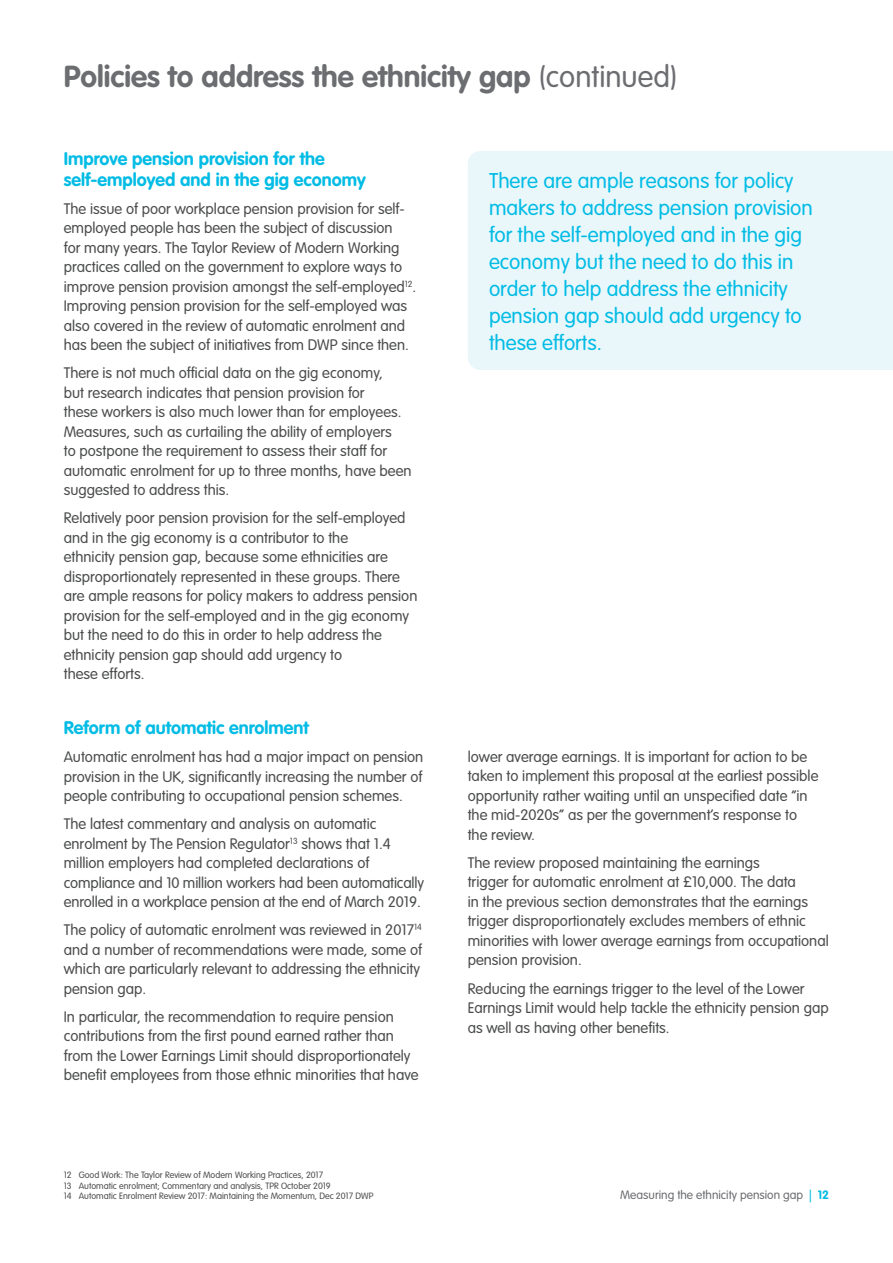
<style>
.page{position:relative;width:893px;height:1263px;background:#fff}
.page>*{position:absolute;margin:0;border:0;box-sizing:border-box;transform-origin:0 0}
.Main_Heading{font:700 30px "VAG Rounded Std";color:#6c6d70}
.Intro_Body_14_18{font:300 21px/27px "VAG Rounded Std";color:#02bce5}
.Sub-heading_1{font:700 18px/21px "VAG Rounded Std";color:#02bce5}
.Body_10_13{font:300 15px/19.5px "VAG Rounded Std";color:#4b4c4d}
.t1{font:300 12px "VAG Rounded Std";color:#6c6d70}
.Footnote{font:300 9px "VAG Rounded Std";color:#4b4c4d}
.s1{font-weight:300}
.s2{color:#02bce5}
.s3{font-weight:700;color:#02bce5}
</style>
<div class="page">
<div style="left:468px;top:151px;width:425px;height:219px;background:#e9f7fb"></div>
<p class="Main_Heading" style="left:64px;top:59px;width:615px">Policies to address the ethnicity gap <span class="s1">(continued)</span></p>
<p class="Sub-heading_1" style="left:64px;top:148px;width:304px">Improve pension provision for the self-employed and in the gig economy</p>
<p class="Body_10_13" style="left:64px;top:199px;width:354px">The issue of poor workplace pension provision for self&shy;employed people has been the subject of discussion<br>for many years. The Taylor Review of Modern Working practices called on the government to explore ways to improve pension provision amongst the self-employed<sup>12</sup>.<br>Improving pension provision for the self-employed was also covered in the review of automatic enrolment and has been the subject of initiatives from DWP since then.</p>
<p class="Body_10_13" style="left:64px;top:364px;width:349px">There is not much official data on the gig economy,<br>but research indicates that pension provision for<br>these workers is also much lower than for employees.<br>Measures, such as curtailing the ability of employers<br>to postpone the requirement to assess their staff for automatic enrolment for up to three months, have been suggested to address this.</p>
<p class="Body_10_13" style="left:64px;top:509px;width:355px">Relatively poor pension provision for the self-employed and in the gig economy is a contributor to the<br>ethnicity pension gap, because some ethnicities are disproportionately represented in these groups. There are ample reasons for policy makers to address pension provision for the self-employed and in the gig economy but the need to do this in order to help address the ethnicity pension gap should add urgency to<br>these efforts.</p>
<p class="Sub-heading_1" style="left:64px;top:718px;width:247px">Reform of automatic enrolment</p>
<p class="Body_10_13" style="left:64px;top:748px;width:361px;text-align:justify">Automatic enrolment has had a major impact on pension provision in the UK, significantly increasing the number of people contributing to occupational pension schemes.</p>
<p class="Body_10_13" style="left:64px;top:815px;width:362px">The latest commentary and analysis on automatic enrolment by The Pension Regulator<sup>13</sup> shows that 1.4 million employers had completed declarations of compliance and 10 million workers had been automatically enrolled in a workplace pension at the end of March 2019.</p>
<p class="Body_10_13" style="left:64px;top:921px;width:360px">The policy of automatic enrolment was reviewed in 2017<sup>14 </sup>and a number of recommendations were made, some of which are particularly relevant to addressing the ethnicity pension gap.</p>
<p class="Body_10_13" style="left:64px;top:1007px;width:356px">In particular, the recommendation to require pension contributions from the first pound earned rather than from the Lower Earnings Limit should disproportionately benefit employees from those ethnic minorities that have</p>
<p class="Footnote" style="left:64px;top:1170px;width:261px">12 Good Work: The Taylor Review of Modern Working Practices, 2017</p>
<p class="Footnote" style="left:64px;top:1180px;width:269px">13 Automatic enrolment; Commentary and analysis, TPR October 2019</p>
<p class="Footnote" style="left:64px;top:1191px;width:311px">14 Automatic Enrolment Review 2017: Maintaining the Momentum, Dec 2017 DWP</p>
<p class="Intro_Body_14_18" style="left:489px;top:168px;width:325px">There are ample reasons for policy makers to address pension provision for the self-employed and in the gig economy but the need to do this in order to help address the ethnicity pension gap should add urgency to these efforts.</p>
<p class="Body_10_13" style="left:468px;top:747px;width:352px">lower average earnings. It is important for action to be taken to implement this proposal at the earliest possible opportunity rather waiting until an unspecified date “in the mid-2020s” as per the government’s response to the review.</p>
<p class="Body_10_13" style="left:468px;top:853px;width:362px">The review proposed maintaining the earnings<br>trigger for automatic enrolment at £10,000. The data<br>in the previous section demonstrates that the earnings trigger disproportionately excludes members of ethnic minorities with lower average earnings from occupational pension provision.</p>
<p class="Body_10_13" style="left:468px;top:979px;width:362px">Reducing the earnings trigger to the level of the Lower<br>Earnings Limit would help tackle the ethnicity pension gap as well as having other benefits.</p>
<p class="t1" style="left:620px;top:1188px;width:210px">Measuring the ethnicity pension gap <span class="s2">|</span> <span class="s3">12</span></p>
</div>
